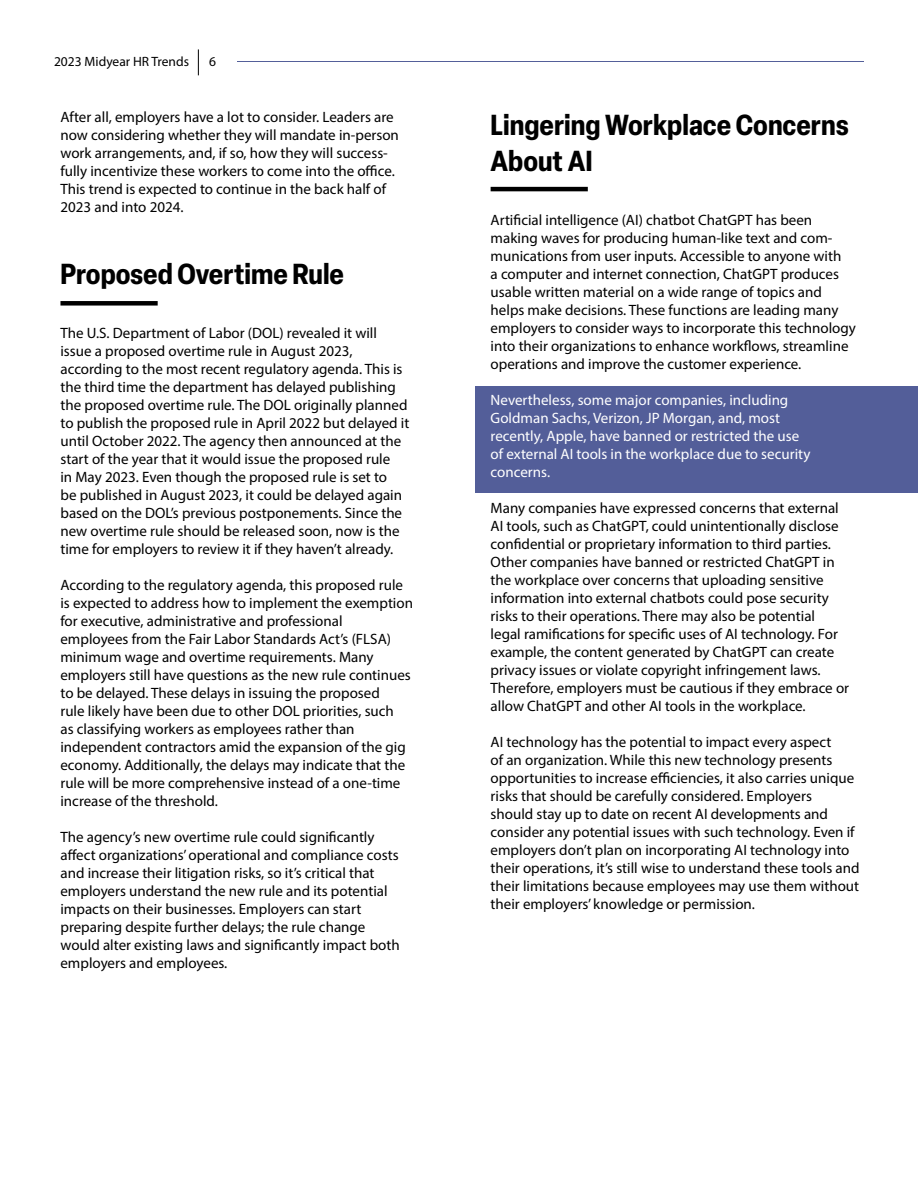
<style>
.page{position:relative;width:918px;height:1188px;background:#fff}
.page>*{position:absolute;margin:0;border:0;box-sizing:border-box;transform-origin:0 0}
.t1{font:700 condensed 28.5px/36px "Elza";color:#000}
.t2{font:15px/18px "Myriad Pro";color:#000}
.t3{font:15px/18px "Myriad Pro";color:#fff}
.t4{font:13.5px "Myriad Pro";color:#000}
</style>
<div class="page">
<svg style="left:198px;top:49px;width:1px;height:26px"></svg>
<hr style="left:237px;top:61px;width:627px;height:1px;background:#535f99">
<div style="left:475px;top:386px;width:443px;height:107px;background:#535e99"></div>
<hr style="left:491px;top:187px;width:97px;height:4px;background:#000">
<div style="left:60px;top:301px;width:98px;height:5px;background:#000"></div>
<p class="t4" style="left:54px;top:53px;width:137px">2023 Midyear HR Trends</p>
<p class="t4" style="left:209px;top:53px;width:8px">6</p>
<p class="t2" style="left:60px;top:108px;width:340px">After all, employers have a lot to consider. Leaders are now considering whether they will mandate in-person work arrangements, and, if so, how they will success&shy;fully incentivize these workers to come into the office.<br>This trend is expected to continue in the back half of 2023 and into 2024.</p>
<h1 class="t1" style="left:60px;top:255px;width:285px">Proposed Overtime Rule</h1>
<p class="t2" style="left:60px;top:324px;width:350px">The U.S. Department of Labor (DOL) revealed it will issue a proposed overtime rule in August 2023, according to the most recent regulatory agenda. This is the third time the department has delayed publishing the proposed overtime rule. The DOL originally planned to publish the proposed rule in April 2022 but delayed it until October 2022. The agency then announced at the start of the year that it would issue the proposed rule<br>in May 2023. Even though the proposed rule is set to<br>be published in August 2023, it could be delayed again based on the DOL’s previous postponements. Since the new overtime rule should be released soon, now is the time for employers to review it if they haven’t already.</p>
<p class="t2" style="left:60px;top:576px;width:354px">According to the regulatory agenda, this proposed rule is expected to address how to implement the exemption for executive, administrative and professional employees from the Fair Labor Standards Act’s (FLSA) minimum wage and overtime requirements. Many employers still have questions as the new rule continues to be delayed. These delays in issuing the proposed<br>rule likely have been due to other DOL priorities, such<br>as classifying workers as employees rather than independent contractors amid the expansion of the gig economy. Additionally, the delays may indicate that the rule will be more comprehensive instead of a one-time increase of the threshold.</p>
<p class="t2" style="left:60px;top:828px;width:341px">The agency’s new overtime rule could significantly affect organizations’ operational and compliance costs and increase their litigation risks, so it’s critical that employers understand the new rule and its potential impacts on their businesses. Employers can start preparing despite further delays; the rule change would alter existing laws and significantly impact both employers and employees.</p>
<h1 class="t1" style="left:491px;top:106px;width:360px">Lingering Workplace Concerns<br>About AI</h1>
<p class="t2" style="left:491px;top:211px;width:367px">Artificial intelligence (AI) chatbot ChatGPT has been making waves for producing human-like text and com&shy;munications from user inputs. Accessible to anyone with<br>a computer and internet connection, ChatGPT produces usable written material on a wide range of topics and helps make decisions. These functions are leading many employers to consider ways to incorporate this technology into their organizations to enhance workflows, streamline operations and improve the customer experience.</p>
<p class="t3" style="left:491px;top:391px;width:321px">Nevertheless, some major companies, including Goldman Sachs, Verizon, JP Morgan, and, most recently, Apple, have banned or restricted the use of external AI tools in the workplace due to security concerns.</p>
<p class="t2" style="left:491px;top:499px;width:360px">Many companies have expressed concerns that external AI tools, such as ChatGPT, could unintentionally disclose confidential or proprietary information to third parties.<br>Other companies have banned or restricted ChatGPT in the workplace over concerns that uploading sensitive information into external chatbots could pose security risks to their operations. There may also be potential<br>legal ramifications for specific uses of AI technology. For example, the content generated by ChatGPT can create privacy issues or violate copyright infringement laws.<br>Therefore, employers must be cautious if they embrace or allow ChatGPT and other AI tools in the workplace.</p>
<p class="t2" style="left:491px;top:733px;width:370px">AI technology has the potential to impact every aspect<br>of an organization. While this new technology presents opportunities to increase efficiencies, it also carries unique risks that should be carefully considered. Employers<br>should stay up to date on recent AI developments and consider any potential issues with such technology. Even if employers don’t plan on incorporating AI technology into their operations, it’s still wise to understand these tools and their limitations because employees may use them without their employers’ knowledge or permission.</p>
</div>
